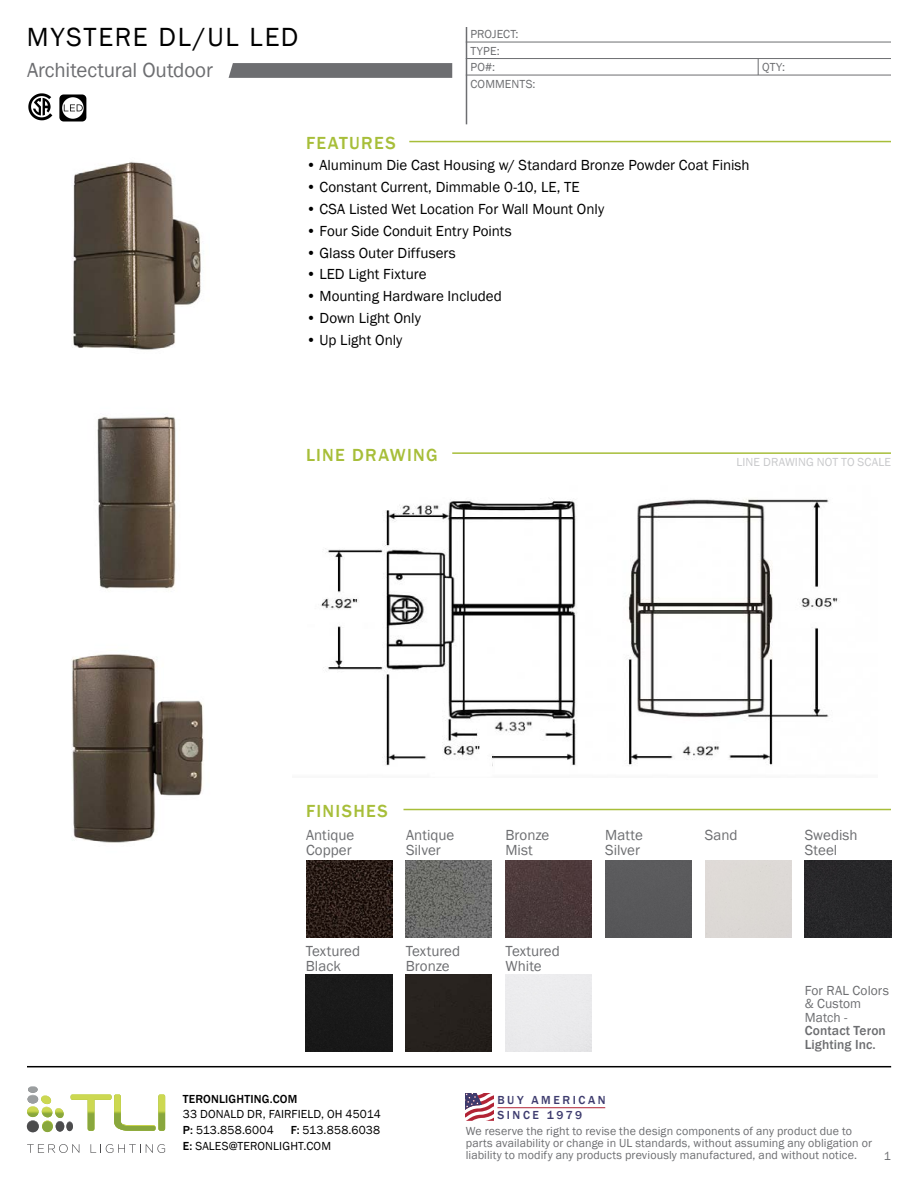
<style>
.page{position:relative;width:918px;height:1188px;background:#fff}
.page>*{position:absolute;margin:0;border:0;box-sizing:border-box;transform-origin:0 0}
.t1{font:27px "Franklin Gothic";letter-spacing:.065em;color:#000}
.t2{font:21px "Franklin Gothic";letter-spacing:-.005em;color:#6d6e71}
.t3{font:500 18px "Franklin Gothic";letter-spacing:.07em;color:#a7be39}
.t4{font:15px "Franklin Gothic";color:#000}
.t5{font:15px/15px "Franklin Gothic";color:#6d6e71}
.t6{font:13.5px/13.5px "Franklin Gothic";letter-spacing:.005em;color:#6d6e71}
.t7{font:500 13.5px/13.5px "Franklin Gothic";letter-spacing:.01em;color:#6d6e71}
.t8{font:12px/12px "Franklin Gothic";letter-spacing:.01em;color:#6d6e71}
.t9{font:12px/15.8px "Franklin Gothic";letter-spacing:.015em;color:#000}
.t10{font:12px "Franklin Gothic";letter-spacing:.01em;color:#c8c9cb}
.t11{font:500 12px/15px "Franklin Gothic";letter-spacing:.215em;color:#3d3b6e}
.t12{font:500 12px "Franklin Gothic";letter-spacing:.015em;color:#000}
.s1{font-weight:500}
</style>
<div class="page">
<hr style="left:409px;top:141px;width:482px;height:1px;background:#a7be39">
<hr style="left:452px;top:452px;width:439px;height:2px;background:#a7be39">
<hr style="left:404px;top:809px;width:487px;height:1px;background:#a7be39">
<svg style="left:758px;top:59px;width:1px;height:16px"></svg>
<svg style="left:59px;top:94px;width:27px;height:27px"></svg>
<svg style="left:28px;top:93px;width:24px;height:27px"></svg>
<svg style="left:229px;top:63px;width:223px;height:15px;background:#6f7073"></svg>
<img style="left:306px;top:860px;width:86px;height:77px">
<div style="left:306px;top:975px;width:86px;height:77px;background:#191919"></div>
<img style="left:406px;top:860px;width:86px;height:77px">
<div style="left:406px;top:975px;width:86px;height:77px;background:#27221e"></div>
<img style="left:506px;top:860px;width:86px;height:77px">
<div style="left:605px;top:860px;width:87px;height:77px;background:#59595b"></div>
<div style="left:805px;top:860px;width:86px;height:77px;background:#272729"></div>
<img style="left:321px;top:498px;width:517px;height:268px">
<img style="left:72px;top:162px;width:129px;height:188px">
<img style="left:97px;top:416px;width:79px;height:173px">
<img style="left:71px;top:654px;width:133px;height:189px">
<hr style="left:466px;top:27px;width:1px;height:97px;background:#6d6e71">
<hr style="left:466px;top:42px;width:425px;height:1px;background:#6d6e71">
<hr style="left:466px;top:58px;width:425px;height:1px;background:#6d6e71">
<hr style="left:466px;top:75px;width:425px;height:1px;background:#6d6e71">
<hr style="left:27px;top:1066px;width:864px;height:1px;background:#000">
<svg style="left:27px;top:1086px;width:138px;height:46px"></svg>
<svg style="left:27px;top:1144px;width:52px;height:9px"></svg>
<svg style="left:91px;top:1144px;width:74px;height:9px"></svg>
<svg style="left:466px;top:1093px;width:28px;height:28px"></svg>
<hr style="left:497px;top:1107px;width:108px;height:1px;background:#b22335">
<h1 class="t1" style="left:27px;top:20px;width:273px">MYSTERE DL/UL LED</h1>
<h2 class="t2" style="left:27px;top:57px;width:187px">Architectural Outdoor</h2>
<p class="t8" style="left:470px;top:26px;width:50px;line-height:16.4px">PROJECT:<br>TYPE:</p>
<p class="t8" style="left:470px;top:78px;width:67px">COMMENTS:</p>
<p class="t8" style="left:470px;top:61px;width:26px">PO#:</p>
<p class="t8" style="left:762px;top:61px;width:24px">QTY:</p>
<p class="t3" style="left:306px;top:132px;width:91px">FEATURES</p>
<p class="t4" style="left:306px;top:156px;width:445px">• Aluminum Die Cast Housing w/ Standard Bronze Powder Coat Finish</p>
<p class="t4" style="left:306px;top:178px;width:275px">• Constant Current, Dimmable 0-10, LE, TE</p>
<p class="t4" style="left:306px;top:199px;width:300px">• CSA Listed Wet Location For Wall Mount Only</p>
<p class="t4" style="left:306px;top:221px;width:207px">• Four Side Conduit Entry Points</p>
<p class="t4" style="left:306px;top:243px;width:151px">• Glass Outer Diffusers</p>
<p class="t4" style="left:306px;top:265px;width:122px">• LED Light Fixture</p>
<p class="t4" style="left:306px;top:287px;width:197px">• Mounting Hardware Included</p>
<p class="t4" style="left:306px;top:309px;width:117px">• Down Light Only</p>
<p class="t4" style="left:306px;top:331px;width:98px">• Up Light Only</p>
<p class="t3" style="left:306px;top:444px;width:133px">LINE DRAWING</p>
<p class="t10" style="left:737px;top:455px;width:156px">LINE DRAWING NOT TO SCALE</p>
<p class="t3" style="left:306px;top:800px;width:83px">FINISHES</p>
<p class="t5" style="left:306px;top:828px;width:50px">Antique<br>Copper</p>
<p class="t5" style="left:406px;top:828px;width:50px">Antique<br>Silver</p>
<p class="t5" style="left:506px;top:828px;width:45px">Bronze<br>Mist</p>
<p class="t5" style="left:605px;top:828px;width:39px">Matte<br>Silver</p>
<p class="t5" style="left:705px;top:828px;width:34px">Sand</p>
<p class="t5" style="left:805px;top:828px;width:54px">Swedish<br>Steel</p>
<p class="t5" style="left:306px;top:943px;width:56px">Textured<br>Black</p>
<p class="t5" style="left:406px;top:943px;width:56px">Textured<br>Bronze</p>
<p class="t5" style="left:506px;top:943px;width:56px">Textured<br>White</p>
<p class="t6" style="left:805px;top:984px;width:86px">For RAL Colors &amp; Custom<br>Match -</p>
<p class="t7" style="left:805px;top:1024px;width:83px">Contact Teron<br>Lighting Inc.</p>
<p class="t12" style="left:183px;top:1091px;width:116px">TERONLIGHTING.COM</p>
<p class="t9" style="left:183px;top:1107px;width:200px">33 DONALD DR, FAIRFIELD, OH 45014<br><span class="s1">P:</span> 513.858.6004</p>
<p class="t11" style="left:497px;top:1093px;width:110px">BUY AMERICAN<br>SINCE 1979</p>
<p class="t9" style="left:183px;top:1123px;width:199px;text-indent:108px"><span class="s1">F:</span> 513.858.6038<br><span class="s1">E:</span> SALES@TERONLIGHT.COM</p>
<p class="t8" style="left:466px;top:1125px;width:408px">We reserve the right to revise the design components of any product due to parts availability or change in UL standards, without assuming any obligation or liability to modify any products previously manufactured, and without notice.</p>
<p class="t8" style="left:884px;top:1150px;width:9px">1</p>
</div>
